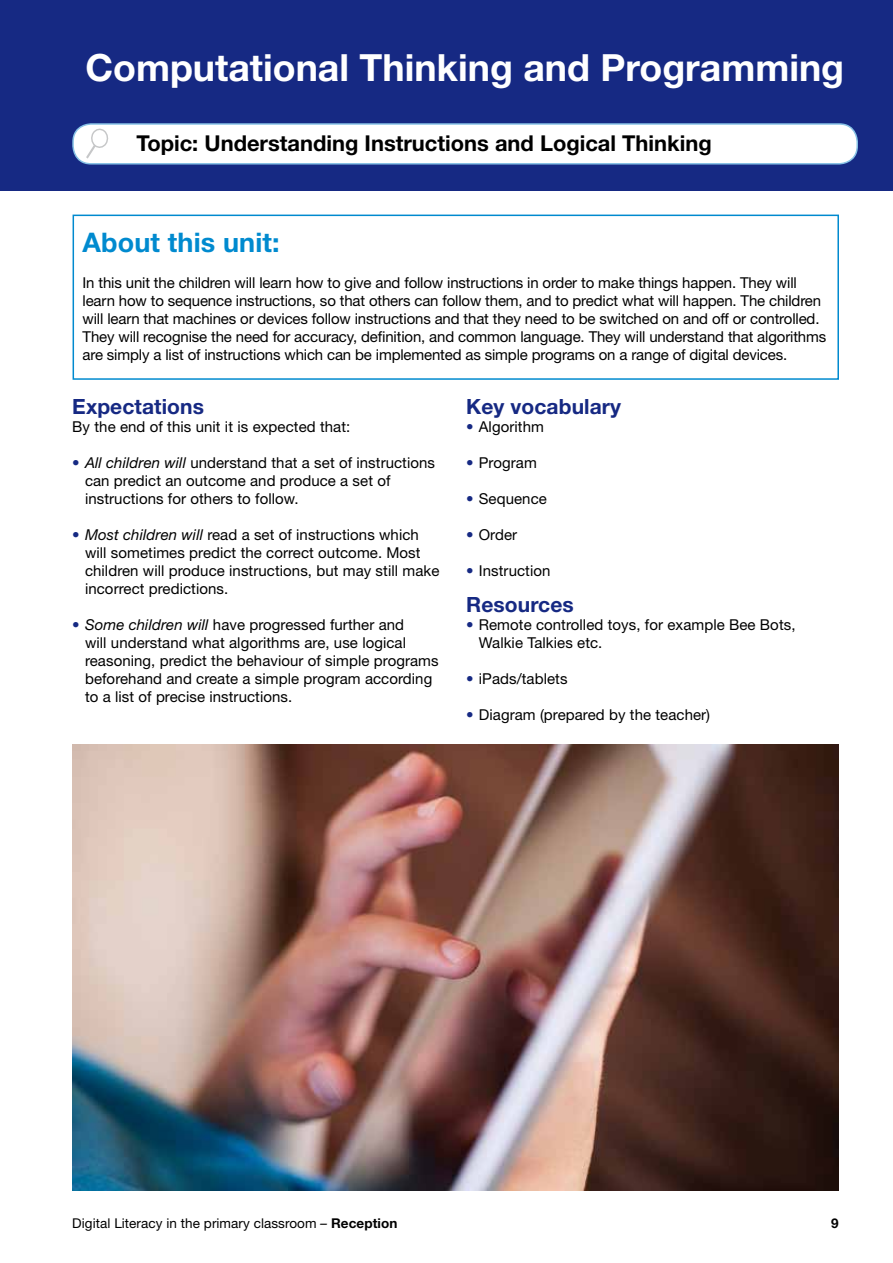
<style>
.page{position:relative;width:893px;height:1263px;background:#fff}
.page>*{position:absolute;margin:0;border:0;box-sizing:border-box;transform-origin:0 0}
.t1{font:700 37.5px "Helvetica Neue LT Std";color:#fff}
.t2{font:700 27px "Helvetica Neue LT Std";letter-spacing:.005em;color:#008acf}
.t3{font:700 21.9px "Helvetica Neue LT Std";color:#000}
.t4{font:700 21px "Helvetica Neue LT Std";letter-spacing:.005em;color:#162983}
.t5{font:15px/18px "Helvetica Neue LT Std";letter-spacing:.005em;color:#000}
.t6{font:13.5px "Helvetica Neue LT Std";letter-spacing:.005em;color:#000}
.t7{font:700 13.5px "Helvetica Neue LT Std";color:#000}
.s1{font-style:italic;color:#162983}
.s2{font-style:italic}
.s3{color:#162983}
.s4{font-weight:700}
</style>
<div class="page">
<div style="left:0;top:0;width:893px;height:191px;background:#162983"></div>
<div style="left:73px;top:215px;width:766px;height:165px;border:2px solid #008acf"></div>
<img style="left:72px;top:744px;width:767px;height:447px">
<div style="left:73px;top:124px;width:784px;height:40px;background:#fff;border-radius:18px"></div>
<div style="left:72px;top:123px;width:786px;height:42px;border:2px solid #87c2e6;border-radius:18px"></div>
<svg style="left:86px;top:128px;width:22px;height:31px"></svg>
<h1 class="t1" style="left:85px;top:44px;width:760px">Computational Thinking and Programming</h1>
<h3 class="t3" style="left:136px;top:130px;width:577px">Topic: Understanding Instructions and Logical Thinking</h3>
<h2 class="t2" style="left:83px;top:226px;width:199px">About this unit:</h2>
<p class="t5" style="left:83px;top:273px;width:745px">In this unit the children will learn how to give and follow instructions in order to make things happen. They will learn how to sequence instructions, so that others can follow them, and to predict what will happen. The children will learn that machines or devices follow instructions and that they need to be switched on and off or controlled.<br>They will recognise the need for accuracy, definition, and common language. They will understand that algorithms are simply a list of instructions which can be implemented as simple programs on a range of digital devices.</p>
<h3 class="t4" style="left:72px;top:394px;width:133px">Expectations</h3>
<p class="t5" style="left:72px;top:417px;width:280px">By the end of this unit it is expected that:</p>
<p class="t5" style="left:85px;top:453px;width:352px;text-indent:-13px"><span class="s1">•</span> <span class="s2">All children will</span> understand that a set of instructions can predict an outcome and produce a set of instructions for others to follow.</p>
<p class="t5" style="left:85px;top:525px;width:356px;text-indent:-13px"><span class="s1">•</span> <span class="s2">Most children will</span> read a set of instructions which will sometimes predict the correct outcome. Most children will produce instructions, but may still make incorrect predictions.</p>
<p class="t5" style="left:85px;top:615px;width:355px;text-indent:-13px"><span class="s1">•</span> <span class="s2">Some children will</span> have progressed further and<br>will understand what algorithms are, use logical reasoning, predict the behaviour of simple programs beforehand and create a simple program according to a list of precise instructions.</p>
<h3 class="t4" style="left:466px;top:394px;width:157px">Key vocabulary</h3>
<p class="t5" style="left:466px;top:417px;width:79px"><span class="s3">•</span> Algorithm</p>
<p class="t5" style="left:466px;top:453px;width:72px"><span class="s3">•</span> Program</p>
<p class="t5" style="left:466px;top:489px;width:82px"><span class="s3">•</span> Sequence</p>
<p class="t5" style="left:466px;top:525px;width:53px"><span class="s3">•</span> Order</p>
<p class="t5" style="left:466px;top:561px;width:86px"><span class="s3">•</span> Instruction</p>
<h3 class="t4" style="left:466px;top:592px;width:109px">Resources</h3>
<p class="t5" style="left:479px;top:615px;width:318px;text-indent:-13px"><span class="s3">•</span> Remote controlled toys, for example Bee Bots,<br>Walkie Talkies etc.</p>
<p class="t5" style="left:466px;top:669px;width:103px"><span class="s3">•</span> iPads/tablets</p>
<p class="t5" style="left:466px;top:705px;width:246px"><span class="s3">•</span> Diagram (prepared by the teacher)</p>
<p class="t6" style="left:72px;top:1215px;width:327px">Digital Literacy in the primary classroom <span class="s2">–</span> <span class="s4">Reception</span></p>
<p class="t7" style="left:831px;top:1215px;width:9px">9</p>
</div>
